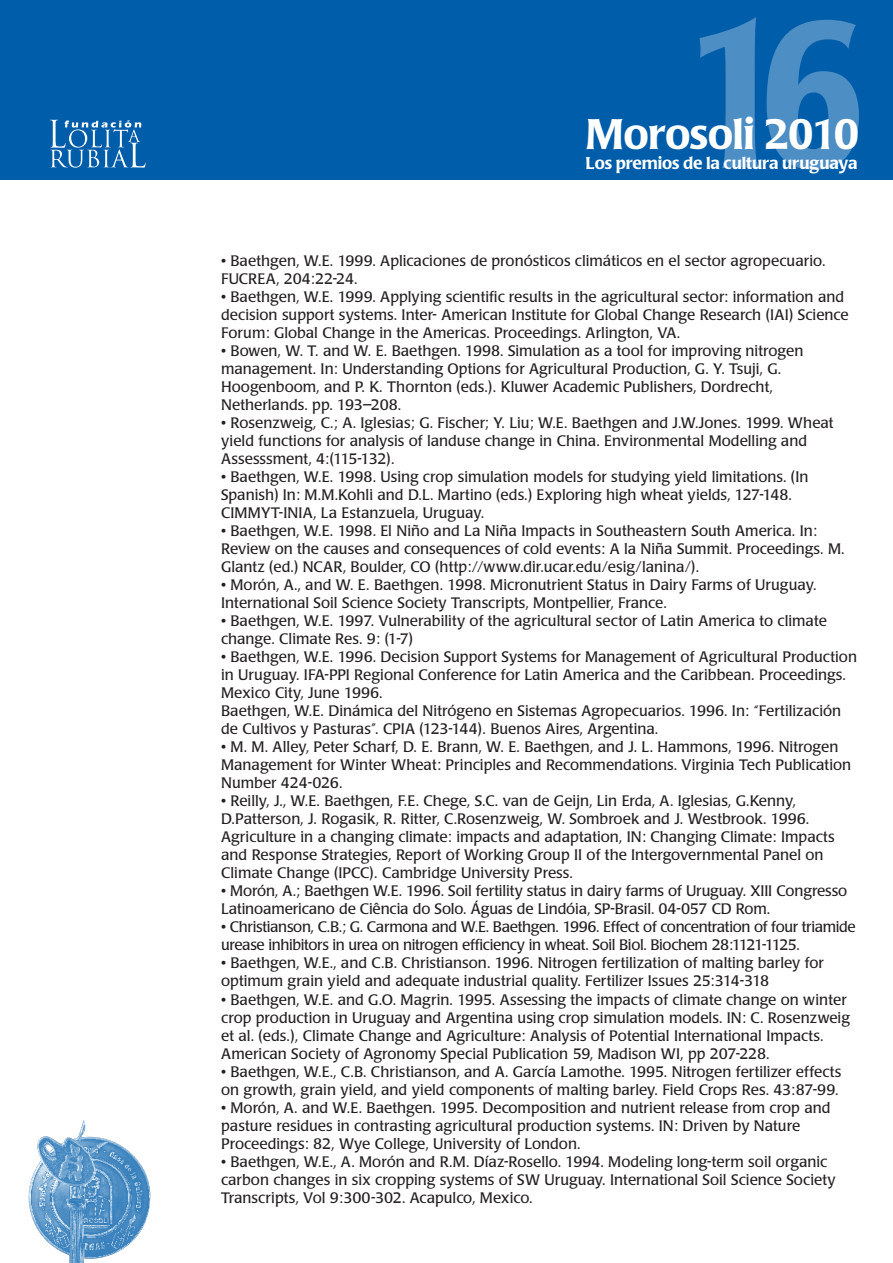
<style>
.page{position:relative;width:893px;height:1263px;background:#fff}
.page>*{position:absolute;margin:0;border:0;box-sizing:border-box;transform-origin:0 0}
.t1{font:500 42.15px "Poppl Laudatio";letter-spacing:-.02em;color:#fff}
.t2{font:500 16.8px "Poppl Laudatio";letter-spacing:-.01em;color:#fff}
.texto{font:15px/18px "Poppl Laudatio";color:#231f20}
.texto-2{font:15px/18px "Poppl Laudatio";letter-spacing:-.025em;color:#231f20}
</style>
<div class="page">
<div style="left:0;top:0;width:893px;height:179px;background:#005daa"></div>
<svg style="left:50px;top:120px;width:96px;height:48px"></svg>
<img style="left:28px;top:1120px;width:122px;height:143px">
<svg style="left:699px;top:17px;width:160px;height:153px"></svg>
<h1 class="t1" style="left:586px;top:110px;width:275px">Morosoli 2010</h1>
<p class="t2" style="left:586px;top:154px;width:274px">Los premios de la cultura uruguaya</p>
<p class="texto" style="left:221px;top:252px;width:606px">• Baethgen, W.E. 1999. Aplicaciones de pronósticos climáticos en el sector agropecuario.<br>FUCREA, 204:22-24.</p>
<p class="texto" style="left:221px;top:288px;width:629px">• Baethgen, W.E. 1999. Applying scientific results in the agricultural sector: information and decision support systems. Inter- American Institute for Global Change Research (IAI) Science<br>Forum: Global Change in the Americas. Proceedings. Arlington, VA.</p>
<p class="texto" style="left:221px;top:342px;width:584px">• Bowen, W. T. and W. E. Baethgen. 1998. Simulation as a tool for improving nitrogen management. In: Understanding Options for Agricultural Production, G. Y. Tsuji, G.<br>Hoogenboom, and P. K. Thornton (eds.). Kluwer Academic Publishers, Dordrecht, Netherlands. pp. 193–208.</p>
<p class="texto" style="left:221px;top:414px;width:614px">• Rosenzweig, C.; A. Iglesias; G. Fischer; Y. Liu; W.E. Baethgen and J.W.Jones. 1999. Wheat yield functions for analysis of landuse change in China. Environmental Modelling and<br>Assesssment, 4:(115-132).</p>
<p class="texto" style="left:221px;top:468px;width:589px">• Baethgen, W.E. 1998. Using crop simulation models for studying yield limitations. (In<br>Spanish) In: M.M.Kohli and D.L. Martino (eds.) Exploring high wheat yields, 127-148.<br>CIMMYT-INIA, La Estanzuela, Uruguay.</p>
<p class="texto" style="left:221px;top:522px;width:625px">• Baethgen, W.E. 1998. El Niño and La Niña Impacts in Southeastern South America. In:<br>Review on the causes and consequences of cold events: A la Niña Summit. Proceedings. M.<br>Glantz (ed.) NCAR, Boulder, CO (http://www.dir.ucar.edu/esig/lanina/).</p>
<p class="texto" style="left:221px;top:576px;width:597px">• Morón, A., and W. E. Baethgen. 1998. Micronutrient Status in Dairy Farms of Uruguay.<br>International Soil Science Society Transcripts, Montpellier, France.</p>
<p class="texto" style="left:221px;top:612px;width:607px">• Baethgen, W.E. 1997. Vulnerability of the agricultural sector of Latin America to climate change. Climate Res. 9: (1-7)</p>
<p class="texto" style="left:221px;top:648px;width:637px">• Baethgen, W.E. 1996. Decision Support Systems for Management of Agricultural Production in Uruguay. IFA-PPI Regional Conference for Latin America and the Caribbean. Proceedings.<br>Mexico City, June 1996.</p>
<p class="texto" style="left:221px;top:702px;width:622px">Baethgen, W.E. Dinámica del Nitrógeno en Sistemas Agropecuarios. 1996. In: “Fertilización de Cultivos y Pasturas”. CPIA (123-144). Buenos Aires, Argentina.</p>
<p class="texto" style="left:221px;top:738px;width:632px">• M. M. Alley, Peter Scharf, D. E. Brann, W. E. Baethgen, and J. L. Hammons, 1996. Nitrogen<br>Management for Winter Wheat: Principles and Recommendations. Virginia Tech Publication<br>Number 424-026.</p>
<p class="texto" style="left:221px;top:792px;width:615px">• Reilly, J., W.E. Baethgen, F.E. Chege, S.C. van de Geijn, Lin Erda, A. Iglesias, G.Kenny, D.Patterson, J. Rogasik, R. Ritter, C.Rosenzweig, W. Sombroek and J. Westbrook. 1996.<br>Agriculture in a changing climate: impacts and adaptation, IN: Changing Climate: Impacts and Response Strategies, Report of Working Group II of the Intergovernmental Panel on Climate Change (IPCC). Cambridge University Press.</p>
<p class="texto" style="left:221px;top:882px;width:628px">• Morón, A.; Baethgen W.E. 1996. Soil fertility status in dairy farms of Uruguay. XIII Congresso<br>Latinoamericano de Ciência do Solo. Águas de Lindóia, SP-Brasil. 04-057 CD Rom.</p>
<p class="texto-2" style="left:221px;top:918px;width:636px">• Christianson, C.B.; G. Carmona and W.E. Baethgen. 1996. Effect of concentration of four triamide urease inhibitors in urea on nitrogen efficiency in wheat. Soil Biol. Biochem 28:1121-1125.</p>
<p class="texto" style="left:221px;top:954px;width:604px">• Baethgen, W.E., and C.B. Christianson. 1996. Nitrogen fertilization of malting barley for optimum grain yield and adequate industrial quality. Fertilizer Issues 25:314-318</p>
<p class="texto" style="left:221px;top:990px;width:630px">• Baethgen, W.E. and G.O. Magrin. 1995. Assessing the impacts of climate change on winter crop production in Uruguay and Argentina using crop simulation models. IN: C. Rosenzweig et al. (eds.), Climate Change and Agriculture: Analysis of Potential International Impacts.<br>American Society of Agronomy Special Publication 59, Madison WI, pp 207-228.</p>
<p class="texto" style="left:221px;top:1062px;width:622px">• Baethgen, W.E., C.B. Christianson, and A. García Lamothe. 1995. Nitrogen fertilizer effects on growth, grain yield, and yield components of malting barley. Field Crops Res. 43:87-99.</p>
<p class="texto" style="left:221px;top:1098px;width:611px">• Morón, A. and W.E. Baethgen. 1995. Decomposition and nutrient release from crop and pasture residues in contrasting agricultural production systems. IN: Driven by Nature<br>Proceedings: 82, Wye College, University of London.</p>
<p class="texto" style="left:221px;top:1152px;width:616px">• Baethgen, W.E., A. Morón and R.M. Díaz-Rosello. 1994. Modeling long-term soil organic carbon changes in six cropping systems of SW Uruguay. International Soil Science Society<br>Transcripts, Vol 9:300-302. Acapulco, Mexico.</p>
</div>
